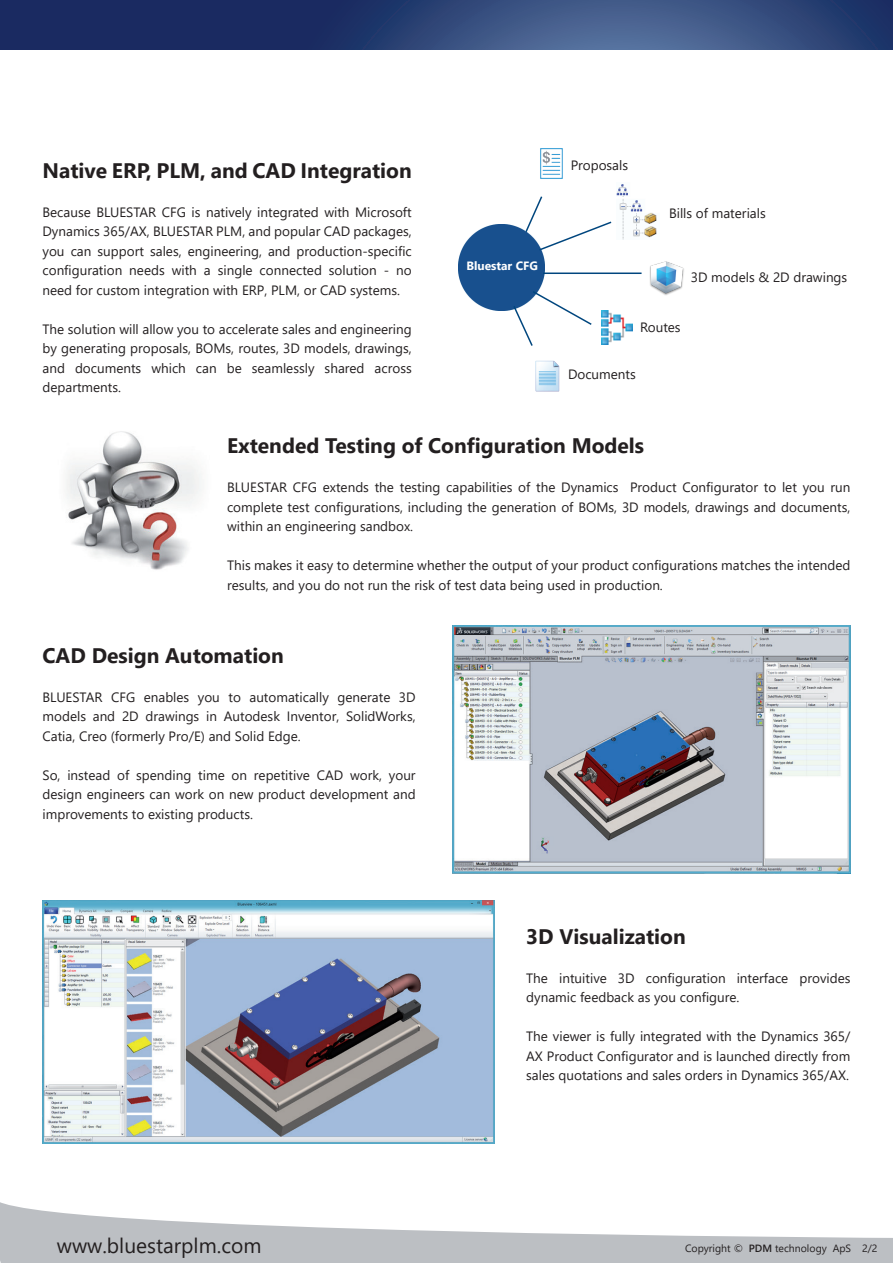
<style>
.page{position:relative;width:893px;height:1263px;background:#fff}
.page>*{position:absolute;margin:0;border:0;box-sizing:border-box;transform-origin:0 0}
.t1{font:700 21px "Segoe UI";color:#231f20}
.t2{font:21px "Segoe UI";color:#231f20}
.t3{font:13.5px/19.5px "Segoe UI";color:#231f20;text-align:justify}
.t4{font:700 12px "Segoe UI";color:#fff}
.t5{font:10.5px "Segoe UI";color:#231f20}
.s1{font-weight:600}
</style>
<div class="page">
<img style="left:453px;top:625px;width:397px;height:248px">
<img style="left:66px;top:431px;width:135px;height:139px">
<img style="left:458px;top:224px;width:87px;height:86px">
<img style="left:540px;top:148px;width:23px;height:31px">
<img style="left:617px;top:184px;width:40px;height:56px">
<img style="left:649px;top:261px;width:35px;height:34px">
<img style="left:601px;top:310px;width:32px;height:35px">
<img style="left:535px;top:360px;width:25px;height:32px">
<svg style="left:524px;top:196px;width:88px;height:56px"></svg>
<hr style="left:543px;top:272px;width:99px;height:2px;background:#00467e">
<svg style="left:512px;top:290px;width:80px;height:56px"></svg>
<img style="left:43px;top:900px;width:452px;height:243px">
<svg style="left:0;top:1202px;width:893px;height:61px;fill:#bcbfc3"></svg>
<svg style="left:0;top:0;width:893px;height:50px"></svg>
<h1 class="t1" style="left:43px;top:151px;width:371px">Native ERP, PLM, and CAD Integration</h1>
<p class="t3" style="left:43px;top:201px;width:371px">Because BLUESTAR CFG is natively integrated with Microsoft Dynamics 365/AX, BLUESTAR PLM, and popular CAD packages, you can support sales, engineering, and production-specific configuration needs with a single connected solution - no need for custom integration with ERP, PLM, or CAD systems.</p>
<p class="t3" style="left:43px;top:318px;width:371px">The solution will allow you to accelerate sales and engineering by generating proposals, BOMs, routes, 3D models, drawings, and documents which can be seamlessly shared across departments.</p>
<p class="t4" style="left:466px;top:255px;width:73px">Bluestar CFG</p>
<p class="t3" style="left:571px;top:155px;width:59px">Proposals</p>
<p class="t3" style="left:669px;top:202px;width:98px">Bills of materials</p>
<p class="t3" style="left:691px;top:266px;width:158px">3D models &amp; 2D drawings</p>
<p class="t3" style="left:640px;top:317px;width:42px">Routes</p>
<p class="t3" style="left:568px;top:363px;width:69px">Documents</p>
<h1 class="t1" style="left:227px;top:426px;width:419px">Extended Testing of Configuration Models</h1>
<p class="t3" style="left:227px;top:477px;width:625px">BLUESTAR CFG extends the testing capabilities of the Dynamics Product Configurator to let you run complete test configurations, including the generation of BOMs, 3D models, drawings and documents, within an engineering sandbox.</p>
<p class="t3" style="left:227px;top:555px;width:625px">This makes it easy to determine whether the output of your product configurations matches the intended results, and you do not run the risk of test data being used in production.</p>
<h1 class="t1" style="left:43px;top:635px;width:243px">CAD Design Automation</h1>
<p class="t3" style="left:43px;top:686px;width:375px">BLUESTAR CFG enables you to automatically generate 3D models and 2D drawings in Autodesk Inventor, SolidWorks, Catia, Creo (formerly Pro/E) and Solid Edge.</p>
<p class="t3" style="left:43px;top:764px;width:375px">So, instead of spending time on repetitive CAD work, your design engineers can work on new product development and improvements to existing products.</p>
<h1 class="t1" style="left:526px;top:916px;width:161px">3D Visualization</h1>
<p class="t3" style="left:526px;top:967px;width:326px">The intuitive 3D configuration interface provides dynamic feedback as you configure.</p>
<p class="t3" style="left:526px;top:1025px;width:326px">The viewer is fully integrated with the Dynamics 365/ AX Product Configurator and is launched directly from sales quotations and sales orders in Dynamics 365/AX.</p>
<h1 class="t2" style="left:57px;top:1225px;width:206px">www.bluestarplm.com</h1>
<p class="t5" style="left:685px;top:1238px;width:194px">Copyright © <span class="s1">PDM</span> technology ApS 2/2</p>
</div>
